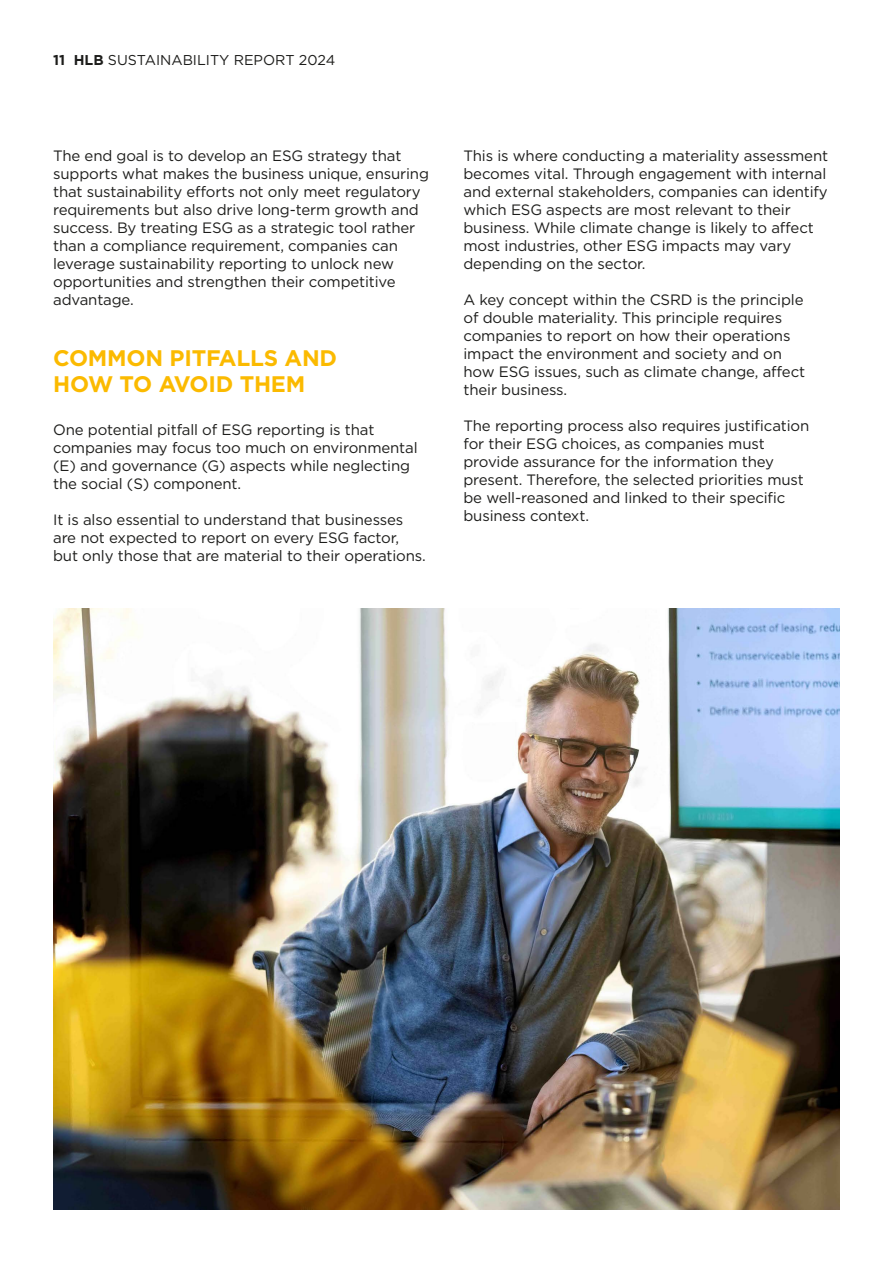
<style>
.page{position:relative;width:893px;height:1263px;background:#fff}
.page>*{position:absolute;margin:0;border:0;box-sizing:border-box;transform-origin:0 0}
.t1{font:700 22.5px/25.5px "Gotham";letter-spacing:-.01em;color:#fbba00}
.t2{font:15px/18px "Gotham";letter-spacing:-.01em;color:#1d1d1b}
.t3{font:14.25px "Gotham";color:#1d1d1b}
.s1{font-weight:700}
</style>
<div class="page">
<img style="left:53px;top:609px;width:787px;height:601px">
<p class="t3" style="left:53px;top:50px;width:284px"><span class="s1">11 HLB</span> SUSTAINABILITY REPORT 2024</p>
<p class="t2" style="left:53px;top:146px;width:377px">The end goal is to develop an ESG strategy that supports what makes the business unique, ensuring that sustainability efforts not only meet regulatory requirements but also drive long-term growth and success. By treating ESG as a strategic tool rather than a compliance requirement, companies can leverage sustainability reporting to unlock new opportunities and strengthen their competitive advantage.</p>
<h1 class="t1" style="left:53px;top:345px;width:285px">COMMON PITFALLS AND<br>HOW TO AVOID THEM</h1>
<p class="t2" style="left:53px;top:421px;width:366px">One potential pitfall of ESG reporting is that companies may focus too much on environmental (E) and governance (G) aspects while neglecting the social (S) component.</p>
<p class="t2" style="left:53px;top:511px;width:374px">It is also essential to understand that businesses are not expected to report on every ESG factor, but only those that are material to their operations.</p>
<p class="t2" style="left:463px;top:146px;width:366px">This is where conducting a materiality assessment becomes vital. Through engagement with internal and external stakeholders, companies can identify which ESG aspects are most relevant to their business. While climate change is likely to affect most industries, other ESG impacts may vary depending on the sector.</p>
<p class="t2" style="left:463px;top:290px;width:343px">A key concept within the CSRD is the principle of double materiality. This principle requires companies to report on how their operations impact the environment and society and on how ESG issues, such as climate change, affect their business.</p>
<p class="t2" style="left:463px;top:416px;width:347px">The reporting process also requires justification for their ESG choices, as companies must provide assurance for the information they present. Therefore, the selected priorities must be well-reasoned and linked to their specific business context.</p>
</div>
